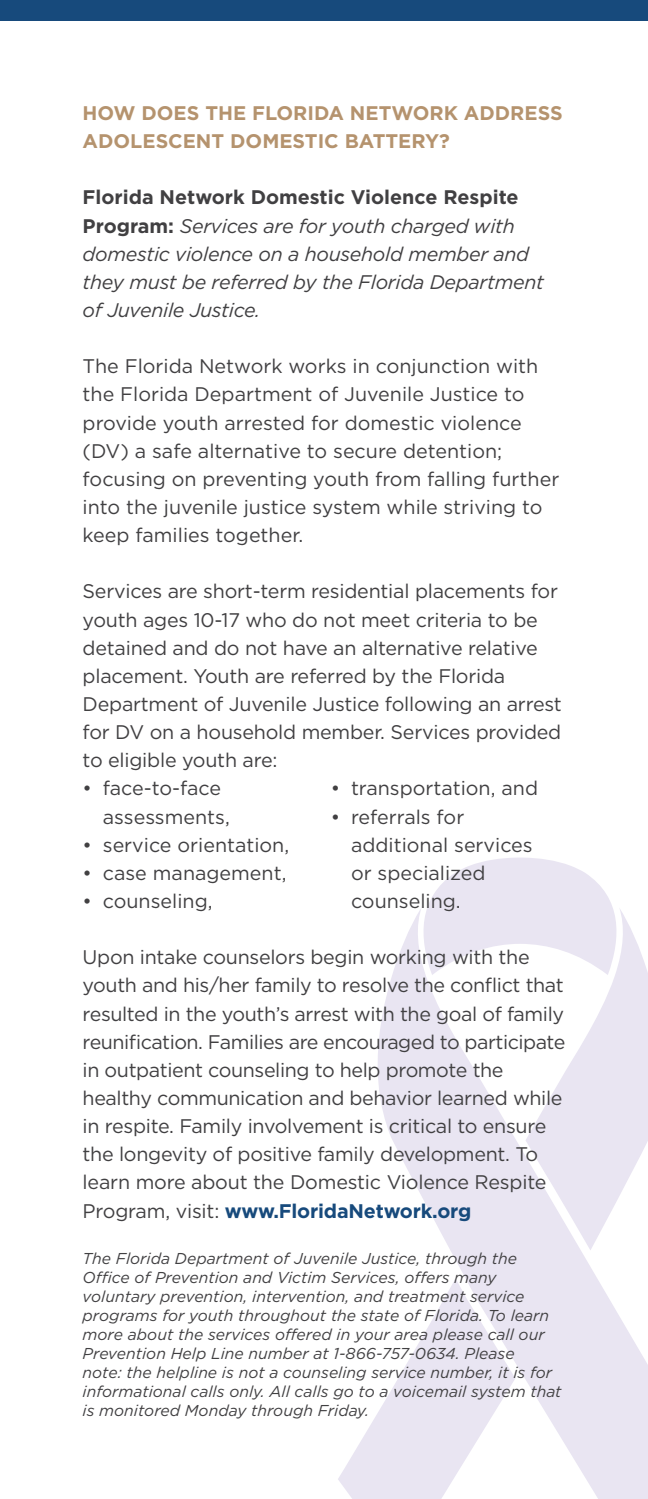
<style>
.page{position:relative;width:648px;height:1499px;background:#fff}
.page>*{position:absolute;margin:0;border:0;box-sizing:border-box;transform-origin:0 0}
.t1{font:19.8px/28.1px "Gotham HTF";letter-spacing:-.01em;color:#414042}
.t2{font:italic 19.8px/28.1px "Gotham HTF";letter-spacing:-.015em;color:#414042}
.t3{font:700 19.8px/28.1px "Gotham HTF";color:#b5936e}
.t4{font:italic 15.75px/18.9px "Gotham HTF";color:#414042}
.s1{font-weight:700;font-style:normal}
.s2{font-weight:700;color:#174a7c}
</style>
<div class="page">
<svg style="left:338px;top:1433px;width:28px;height:65px;fill:#e9e5f2"></svg>
<svg style="left:366px;top:913px;width:282px;height:585px;fill:#e9e5f2"></svg>
<svg style="left:418px;top:857px;width:204px;height:118px"></svg>
<div style="left:0;top:0;width:648px;height:20px;background:#174a7c"></div>
<p class="t3" style="left:83px;top:98px;width:482px">HOW DOES THE FLORIDA NETWORK ADDRESS<br>ADOLESCENT DOMESTIC BATTERY?</p>
<p class="t2" style="left:83px;top:183px;width:463px"><span class="s1">Florida Network Domestic Violence Respite Program:</span> Services are for youth charged with domestic violence on a household member and they must be referred by the Florida Department of Juvenile Justice.</p>
<p class="t1" style="left:83px;top:352px;width:478px">The Florida Network works in conjunction with the Florida Department of Juvenile Justice to provide youth arrested for domestic violence (DV) a safe alternative to secure detention; focusing on preventing youth from falling further into the juvenile justice system while striving to keep families together.</p>
<p class="t1" style="left:83px;top:577px;width:481px">Services are short-term residential placements for youth ages 10-17 who do not meet criteria to be detained and do not have an alternative relative placement. Youth are referred by the Florida Department of Juvenile Justice following an arrest for DV on a household member. Services provided to eligible youth are:</p>
<p class="t1" style="left:103px;top:774px;width:128px;text-indent:-20px">• face-to-face assessments,</p>
<p class="t1" style="left:83px;top:830px;width:208px">• service orientation,</p>
<p class="t1" style="left:83px;top:858px;width:205px">• case management,</p>
<p class="t1" style="left:83px;top:886px;width:132px">• counseling,</p>
<p class="t1" style="left:331px;top:774px;width:209px">• transportation, and</p>
<p class="t1" style="left:351px;top:802px;width:183px;text-indent:-20px">• referrals for additional services or specialized counseling.</p>
<p class="t1" style="left:83px;top:943px;width:484px">Upon intake counselors begin working with the youth and his/her family to resolve the conflict that resulted in the youth’s arrest with the goal of family reunification. Families are encouraged to participate in outpatient counseling to help promote the healthy communication and behavior learned while in respite. Family involvement is critical to ensure the longevity of positive family development. To learn more about the Domestic Violence Respite Program, visit: <span class="s2">www.FloridaNetwork.org</span></p>
<p class="t4" style="left:83px;top:1249px;width:480px">The Florida Department of Juvenile Justice, through the Office of Prevention and Victim Services, offers many voluntary prevention, intervention, and treatment service programs for youth throughout the state of Florida. To learn more about the services offered in your area please call our Prevention Help Line number at 1-866-757-0634. Please<br>note: the helpline is not a counseling service number, it is for informational calls only. All calls go to a voicemail system that is monitored Monday through Friday.</p>
</div>
